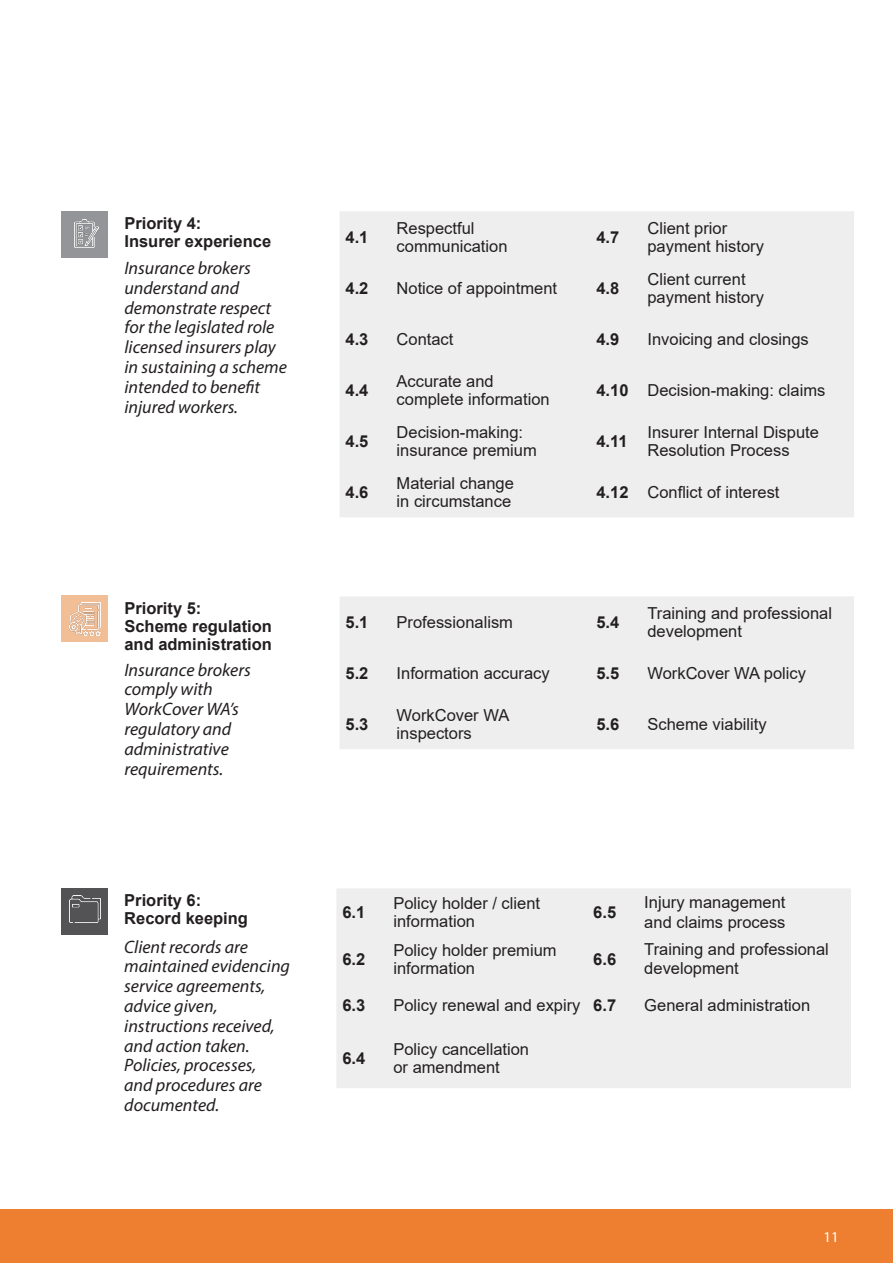
<style>
.page{position:relative;width:893px;height:1263px;background:#fff}
.page>*{position:absolute;margin:0;border:0;box-sizing:border-box;transform-origin:0 0}
.P_S_Body_copy{font:italic 18px/19.8px "Myriad Pro";color:#231f20}
.P_S_Body_copy-2{font:16.5px/18px "Arial";color:#231f20}
.P_S_Body_copy-3{font:700 16.5px/18px "Arial";color:#231f20}
.t1{font:15px "Myriad Pro";color:#fff}
</style>
<div class="page">
<div style="left:0;top:1209px;width:893px;height:54px;background:#ee7e30"></div>
<div style="left:340px;top:596px;width:514px;height:153px;background:#eeeeef"></div>
<div style="left:62px;top:596px;width:46px;height:46px;background:#f2be96"></div>
<div style="left:62px;top:888px;width:46px;height:46px;background:#535355"></div>
<div style="left:340px;top:211px;width:514px;height:306px;background:#eeeeef"></div>
<div style="left:62px;top:211px;width:46px;height:46px;background:#939598"></div>
<img style="left:74px;top:220px;width:24px;height:28px">
<div style="left:336px;top:888px;width:515px;height:200px;background:#eeeeef"></div>
<img style="left:69px;top:895px;width:32px;height:27px">
<img style="left:70px;top:602px;width:30px;height:33px">
<p class="P_S_Body_copy-3" style="left:124px;top:215px;width:79px">Priority 4:</p>
<p class="P_S_Body_copy-3" style="left:124px;top:233px;width:148px">Insurer experience</p>
<p class="P_S_Body_copy" style="left:124px;top:258px;width:164px">Insurance brokers understand and demonstrate respect for the legislated role licensed insurers play in sustaining a scheme intended to benefit injured workers.</p>
<p class="P_S_Body_copy-3" style="left:124px;top:600px;width:79px">Priority 5:</p>
<p class="P_S_Body_copy-3" style="left:124px;top:618px;width:149px">Scheme regulation and administration</p>
<p class="P_S_Body_copy" style="left:124px;top:659px;width:128px">Insurance brokers comply with<br>WorkCover WA’s regulatory and administrative requirements.</p>
<p class="P_S_Body_copy-3" style="left:124px;top:892px;width:79px">Priority 6:</p>
<p class="P_S_Body_copy-3" style="left:124px;top:910px;width:125px">Record keeping</p>
<p class="P_S_Body_copy" style="left:124px;top:936px;width:167px">Client records are maintained evidencing service agreements, advice given, instructions received, and action taken.<br>Policies, processes,<br>and procedures are documented.</p>
<p class="P_S_Body_copy-3" style="left:346px;top:228px;width:24px">4.1</p>
<p class="P_S_Body_copy-2" style="left:397px;top:219px;width:112px">Respectful communication</p>
<p class="P_S_Body_copy-3" style="left:596px;top:228px;width:24px">4.7</p>
<p class="P_S_Body_copy-2" style="left:647px;top:219px;width:118px">Client prior payment history</p>
<p class="P_S_Body_copy-3" style="left:346px;top:279px;width:24px">4.2</p>
<p class="P_S_Body_copy-2" style="left:397px;top:279px;width:162px">Notice of appointment</p>
<p class="P_S_Body_copy-3" style="left:596px;top:279px;width:24px">4.8</p>
<p class="P_S_Body_copy-2" style="left:647px;top:270px;width:118px">Client current payment history</p>
<p class="P_S_Body_copy-3" style="left:346px;top:330px;width:24px">4.3</p>
<p class="P_S_Body_copy-2" style="left:397px;top:330px;width:58px">Contact</p>
<p class="P_S_Body_copy-3" style="left:596px;top:330px;width:24px">4.9</p>
<p class="P_S_Body_copy-2" style="left:647px;top:330px;width:163px">Invoicing and closings</p>
<p class="P_S_Body_copy-3" style="left:346px;top:381px;width:24px">4.4</p>
<p class="P_S_Body_copy-2" style="left:397px;top:372px;width:155px">Accurate and complete information</p>
<p class="P_S_Body_copy-3" style="left:596px;top:381px;width:34px">4.10</p>
<p class="P_S_Body_copy-2" style="left:647px;top:381px;width:179px">Decision-making: claims</p>
<p class="P_S_Body_copy-3" style="left:346px;top:432px;width:24px">4.5</p>
<p class="P_S_Body_copy-2" style="left:397px;top:423px;width:142px">Decision-making: insurance premium</p>
<p class="P_S_Body_copy-3" style="left:596px;top:432px;width:33px">4.11</p>
<p class="P_S_Body_copy-2" style="left:647px;top:423px;width:173px">Insurer Internal Dispute<br>Resolution Process</p>
<p class="P_S_Body_copy-3" style="left:346px;top:483px;width:24px">4.6</p>
<p class="P_S_Body_copy-2" style="left:397px;top:474px;width:119px">Material change in circumstance</p>
<p class="P_S_Body_copy-3" style="left:596px;top:483px;width:34px">4.12</p>
<p class="P_S_Body_copy-2" style="left:647px;top:483px;width:134px">Conflict of interest</p>
<p class="P_S_Body_copy-3" style="left:346px;top:613px;width:24px">5.1</p>
<p class="P_S_Body_copy-2" style="left:397px;top:613px;width:118px">Professionalism</p>
<p class="P_S_Body_copy-3" style="left:596px;top:613px;width:24px">5.4</p>
<p class="P_S_Body_copy-2" style="left:647px;top:604px;width:186px">Training and professional development</p>
<p class="P_S_Body_copy-3" style="left:346px;top:664px;width:24px">5.2</p>
<p class="P_S_Body_copy-2" style="left:397px;top:664px;width:155px">Information accuracy</p>
<p class="P_S_Body_copy-3" style="left:596px;top:664px;width:24px">5.5</p>
<p class="P_S_Body_copy-2" style="left:647px;top:664px;width:160px">WorkCover WA policy</p>
<p class="P_S_Body_copy-3" style="left:346px;top:715px;width:24px">5.3</p>
<p class="P_S_Body_copy-2" style="left:397px;top:706px;width:114px">WorkCover WA inspectors</p>
<p class="P_S_Body_copy-3" style="left:596px;top:715px;width:24px">5.6</p>
<p class="P_S_Body_copy-2" style="left:647px;top:715px;width:121px">Scheme viability</p>
<p class="P_S_Body_copy-3" style="left:342px;top:903px;width:24px">6.1</p>
<p class="P_S_Body_copy-2" style="left:393px;top:894px;width:148px">Policy holder / client information</p>
<p class="P_S_Body_copy-3" style="left:593px;top:903px;width:24px">6.5</p>
<p class="P_S_Body_copy-2" style="left:644px;top:892px;width:143px;line-height:19.8px">Injury management and claims process</p>
<p class="P_S_Body_copy-3" style="left:342px;top:950px;width:24px">6.2</p>
<p class="P_S_Body_copy-2" style="left:393px;top:941px;width:165px">Policy holder premium information</p>
<p class="P_S_Body_copy-3" style="left:593px;top:950px;width:24px">6.6</p>
<p class="P_S_Body_copy-2" style="left:644px;top:939px;width:186px;line-height:19.8px">Training and professional development</p>
<p class="P_S_Body_copy-3" style="left:342px;top:997px;width:24px">6.3</p>
<p class="P_S_Body_copy-2" style="left:393px;top:996px;width:189px">Policy renewal and expiry</p>
<p class="P_S_Body_copy-3" style="left:593px;top:997px;width:24px">6.7</p>
<p class="P_S_Body_copy-2" style="left:644px;top:996px;width:167px">General administration</p>
<p class="P_S_Body_copy-3" style="left:342px;top:1050px;width:24px">6.4</p>
<p class="P_S_Body_copy-2" style="left:393px;top:1040px;width:137px">Policy cancellation or amendment</p>
<p class="t1" style="left:824px;top:1228px;width:17px">11</p>
</div>
